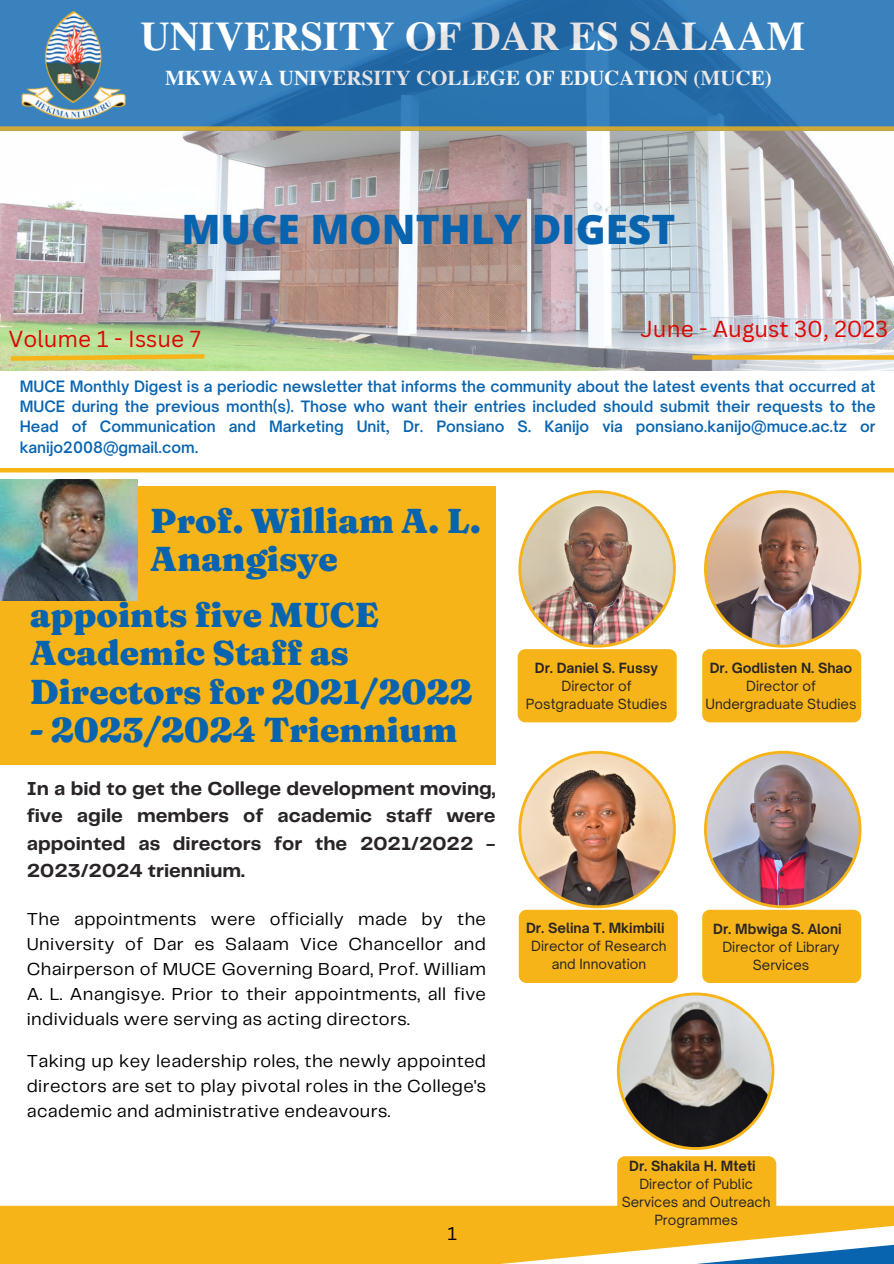
<style>
.page{position:relative;width:894px;height:1264px;background:#fff}
.page>*{position:absolute;margin:0;border:0;box-sizing:border-box;transform-origin:0 0}
.t1{font:700 40.5px "Te X Gyre Termes";color:#fff}
.t2{font:800 40.5px "Open Sans";color:#0864af}
.t3{font:900 34.5px/38.2px "Fraunces 9 pt";color:#0864af}
.t4{font:22.5px "Canva Sans";color:#de0500}
.t5{font:700 21px "Te X Gyre Termes";color:#fff}
.t6{font:700 19.5px/27px "Telegraf";color:#292526;text-align:justify}
.t7{font:18px/25px "Telegraf";letter-spacing:.02em;color:#000;text-align:justify}
.t8{font:18px "Canva Sans";color:#000}
.t9{font:600 15px/20.2px "Open Sauce One";color:#0864af;text-align:justify}
.t10{font:13.5px/18px "Open Sauce One";color:#292526;text-align:center}
.s1{font-weight:700}
</style>
<div class="page">
<img style="left:0;top:131px;width:893px;height:239px">
<svg style="left:0;top:0;width:893px;height:126px;background:#2f78b4"></svg>
<img style="left:20px;top:12px;width:108px;height:108px">
<div style="left:0;top:126px;width:893px;height:5px;background:#cda736"></div>
<svg style="left:6px;top:352px;width:203px;height:11px;background:#d3cf65"></svg>
<div style="left:692px;top:355px;width:201px;height:5px;background:#f6b418"></div>
<hr style="left:0;top:468px;width:893px;height:4px;background:#f6b418">
<div style="left:0;top:1205px;width:893px;height:22px;background:#f6b418"></div>
<svg style="left:0;top:1227px;width:893px;height:36px"></svg>
<div style="left:0;top:486px;width:495px;height:278px;background:#f6b418"></div>
<img style="left:518px;top:490px;width:157px;height:157px">
<div style="left:517px;top:649px;width:159px;height:73px;background:#f6b418;border-radius:8px"></div>
<img style="left:704px;top:490px;width:157px;height:157px">
<svg style="left:518px;top:750px;width:157px;height:158px"></svg>
<img style="left:704px;top:750px;width:157px;height:158px">
<svg style="left:616px;top:992px;width:158px;height:157px"></svg>
<div style="left:702px;top:649px;width:159px;height:73px;background:#f6b418;border-radius:8px"></div>
<div style="left:518px;top:909px;width:159px;height:74px;background:#f6b418;border-radius:8px"></div>
<div style="left:702px;top:909px;width:159px;height:74px;background:#f6b418;border-radius:8px"></div>
<div style="left:617px;top:1156px;width:159px;height:73px;background:#f6b418;border-radius:8px"></div>
<img style="left:0;top:479px;width:137px;height:121px">
<h1 class="t1" style="left:140px;top:4px;width:666px">UNIVERSITY OF DAR ES SALAAM</h1>
<p class="t5" style="left:165px;top:61px;width:608px">MKWAWA UNIVERSITY COLLEGE OF EDUCATION (MUCE)</p>
<p class="t2" style="left:181px;top:200px;width:495px">MUCE MONTHLY DIGEST</p>
<p class="t4" style="left:640px;top:313px;width:249px">June - August 30, 2023</p>
<p class="t9" style="left:20px;top:376px;width:857px">MUCE Monthly Digest is a periodic newsletter that informs the community about the latest events that occurred at MUCE during the previous month(s). Those who want their entries included should submit their requests to the Head of Communication and Marketing Unit, Dr. Ponsiano S. Kanijo via ponsiano.kanijo@muce.ac.tz or kanijo2008@gmail.com.</p>
<p class="t4" style="left:8px;top:323px;width:194px">Volume 1 - Issue 7</p>
<p class="t3" style="left:150px;top:501px;width:332px">Prof. William A. L.<br>Anangisye</p>
<p class="t3" style="left:30px;top:595px;width:444px">appoints five MUCE<br>Academic Staff as<br>Directors for 2021/2022</p>
<p class="t3" style="left:30px;top:710px;width:429px">- 2023/2024 Triennium</p>
<p class="t6" style="left:27px;top:776px;width:470px">In a bid to get the College development moving, five agile members of academic staff were appointed as directors for the 2021/2022 - 2023/2024 triennium.</p>
<p class="t7" style="left:27px;top:907px;width:460px">The appointments were officially made by the University of Dar es Salaam Vice Chancellor and Chairperson of MUCE Governing Board, Prof. William A. L. Anangisye. Prior to their appointments, all five individuals were serving as acting directors.</p>
<p class="t7" style="left:27px;top:1049px;width:460px">Taking up key leadership roles, the newly appointed directors are set to play pivotal roles in the College's academic and administrative endeavours.</p>
<p class="t8" style="left:447px;top:1220px;width:11px">1</p>
<p class="t10" style="left:526px;top:659px;width:143px"><span class="s1">Dr. Daniel S. Fussy<br></span>Director of<br>Postgraduate Studies</p>
<p class="t10" style="left:705px;top:659px;width:152px"><span class="s1">Dr. Godlisten N. Shao<br></span>Director of<br>Undergraduate Studies</p>
<p class="t10" style="left:526px;top:918px;width:142px"><span class="s1">Dr. Selina T. Mkimbili<br></span>Director of Research and Innovation</p>
<p class="t10" style="left:713px;top:919px;width:130px"><span class="s1">Dr. Mbwiga S. Aloni<br></span>Director of Library<br>Services</p>
<p class="t10" style="left:621px;top:1157px;width:150px"><span class="s1">Dr. Shakila H. Mteti<br></span>Director of Public<br>Services and Outreach<br>Programmes</p>
</div>
